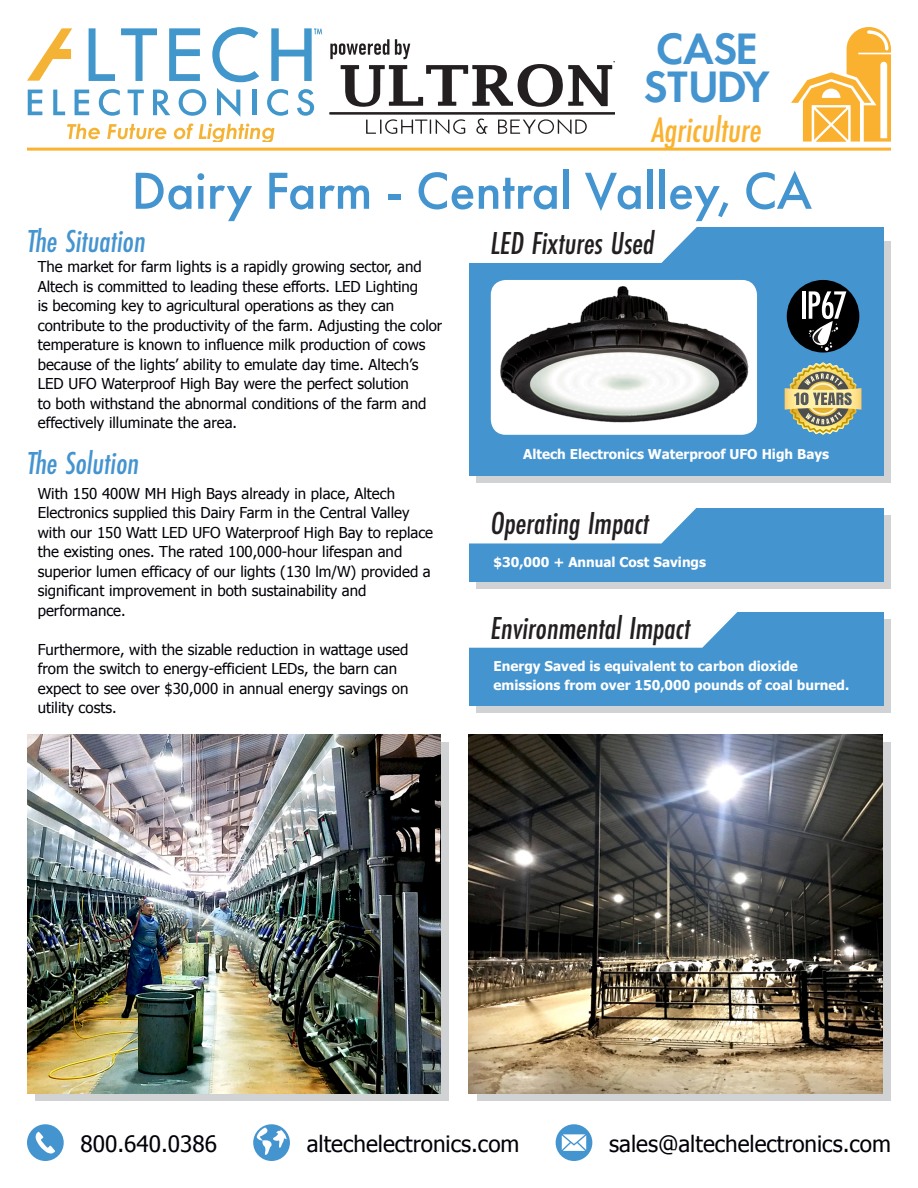
<style>
.page{position:relative;width:918px;height:1188px;background:#fff}
.page>*{position:absolute;margin:0;border:0;box-sizing:border-box;transform-origin:0 0}
.t1{font:500 54px "Futura PT";color:#4494d0}
.t2{font:600 45.75px/37.8px "Futura PT";letter-spacing:-.02em;color:#4494d0}
.t3{font:italic 500 36.9px "Futura PT Cond";color:#fab231}
.t4{font:italic 500 33px "Futura PT Cond";color:#231f20}
.t5{font:italic 500 33px "Futura PT Cond";color:#4494d0}
.t6{font:22.5px "Tahoma";color:#000008}
.t7{font:15px/19.5px "Tahoma";color:#000008}
.t8{font:700 13.5px/19.5px "Tahoma";color:#fff}
</style>
<div class="page">
<div style="left:476px;top:242px;width:415px;height:241px;background:#d1d2d4"></div>
<div style="left:477px;top:742px;width:414px;height:359px;background:#d1d2d4"></div>
<div style="left:35px;top:742px;width:414px;height:359px;background:#d1d2d4"></div>
<hr style="left:27px;top:148px;width:864px;height:3px;background:#fab231">
<img style="left:469px;top:735px;width:414px;height:358px">
<img style="left:27px;top:735px;width:414px;height:358px">
<svg style="left:27px;top:1124px;width:37px;height:37px"></svg>
<svg style="left:253px;top:1124px;width:37px;height:37px"></svg>
<svg style="left:556px;top:1124px;width:36px;height:37px"></svg>
<div style="left:469px;top:227px;width:415px;height:248px;background:#4494d0"></div>
<svg style="left:469px;top:227px;width:228px;height:36px;background:#f0f6fb"></svg>
<div style="left:476px;top:515px;width:415px;height:74px;background:#d1d2d4"></div>
<div style="left:469px;top:508px;width:415px;height:74px;background:#4494d0"></div>
<svg style="left:469px;top:508px;width:227px;height:35px;background:#f1f7fb"></svg>
<div style="left:476px;top:619px;width:415px;height:94px;background:#d1d2d4"></div>
<div style="left:469px;top:612px;width:415px;height:93px;background:#4494d0"></div>
<svg style="left:469px;top:612px;width:269px;height:36px;background:#f0f6fb"></svg>
<div style="left:491px;top:280px;width:266px;height:155px;background:#fff;border-radius:15px"></div>
<img style="left:500px;top:287px;width:248px;height:136px">
<svg style="left:67px;top:124px;width:33px;height:15px"></svg>
<svg style="left:107px;top:124px;width:59px;height:15px"></svg>
<svg style="left:174px;top:123px;width:19px;height:16px"></svg>
<svg style="left:199px;top:124px;width:75px;height:17px"></svg>
<svg style="left:28px;top:90px;width:14px;height:25px"></svg>
<svg style="left:53px;top:90px;width:12px;height:25px"></svg>
<svg style="left:75px;top:90px;width:14px;height:25px"></svg>
<svg style="left:99px;top:89px;width:21px;height:27px"></svg>
<svg style="left:128px;top:90px;width:16px;height:25px"></svg>
<svg style="left:153px;top:90px;width:17px;height:25px"></svg>
<svg style="left:179px;top:89px;width:27px;height:27px"></svg>
<svg style="left:217px;top:88px;width:23px;height:29px"></svg>
<hr style="left:252px;top:90px;width:4px;height:25px;background:#4197cb">
<svg style="left:267px;top:89px;width:21px;height:27px"></svg>
<svg style="left:297px;top:89px;width:17px;height:27px"></svg>
<svg style="left:89px;top:28px;width:26px;height:53px"></svg>
<svg style="left:121px;top:28px;width:36px;height:53px"></svg>
<svg style="left:169px;top:28px;width:31px;height:53px"></svg>
<svg style="left:271px;top:28px;width:51px;height:53px"></svg>
<svg style="left:212px;top:27px;width:47px;height:55px"></svg>
<svg style="left:27px;top:28px;width:45px;height:53px"></svg>
<svg style="left:329px;top:39px;width:285px;height:96px"></svg>
<svg style="left:791px;top:27px;width:100px;height:115px"></svg>
<div style="left:787px;top:280px;width:72px;height:73px;background:#000;border-radius:50%"></div>
<hr style="left:802px;top:291px;width:4px;height:28px;background:#fff">
<svg style="left:809px;top:291px;width:37px;height:60px"></svg>
<svg style="left:785px;top:362px;width:76px;height:73px"></svg>
<p class="t2" style="left:644px;top:29px;width:128px">CASE<br>STUDY</p>
<p class="t3" style="left:652px;top:108px;width:111px">Agriculture</p>
<p class="t1" style="left:131px;top:158px;width:682px">Dairy Farm - Central Valley, CA</p>
<p class="t5" style="left:27px;top:222px;width:120px">The Situation</p>
<p class="t7" style="left:38px;top:256px;width:406px">The market for farm lights is a rapidly growing sector, and Altech is committed to leading these efforts. LED Lighting<br>is becoming key to agricultural operations as they can contribute to the productivity of the farm. Adjusting the color temperature is known to influence milk production of cows because of the lights’ ability to emulate day time. Altech’s LED UFO Waterproof High Bay were the perfect solution<br>to both withstand the abnormal conditions of the farm and effectively illuminate the area.</p>
<p class="t4" style="left:491px;top:223px;width:165px">LED Fixtures Used</p>
<p class="t5" style="left:27px;top:444px;width:114px">The Solution</p>
<p class="t7" style="left:38px;top:483px;width:397px">With 150 400W MH High Bays already in place, Altech Electronics supplied this Dairy Farm in the Central Valley with our 150 Watt LED UFO Waterproof High Bay to replace the existing ones. The rated 100,000-hour lifespan and superior lumen efficacy of our lights (130 lm/W) provided a significant improvement in both sustainability and performance.</p>
<p class="t7" style="left:38px;top:639px;width:372px">Furthermore, with the sizable reduction in wattage used from the switch to energy-efficient LEDs, the barn can expect to see over $30,000 in annual energy savings on utility costs.</p>
<p class="t8" style="left:523px;top:444px;width:308px">Altech Electronics Waterproof UFO High Bays</p>
<p class="t4" style="left:491px;top:504px;width:160px">Operating Impact</p>
<p class="t8" style="left:494px;top:551px;width:214px">$30,000 + Annual Cost Savings</p>
<p class="t4" style="left:491px;top:608px;width:201px">Environmental Impact</p>
<p class="t8" style="left:494px;top:655px;width:357px">Energy Saved is equivalent to carbon dioxide emissions from over 150,000 pounds of coal burned.</p>
<p class="t6" style="left:81px;top:1129px;width:138px">800.640.0386</p>
<p class="t6" style="left:307px;top:1129px;width:214px">altechelectronics.com</p>
<p class="t6" style="left:609px;top:1129px;width:283px">sales@altechelectronics.com</p>
</div>
